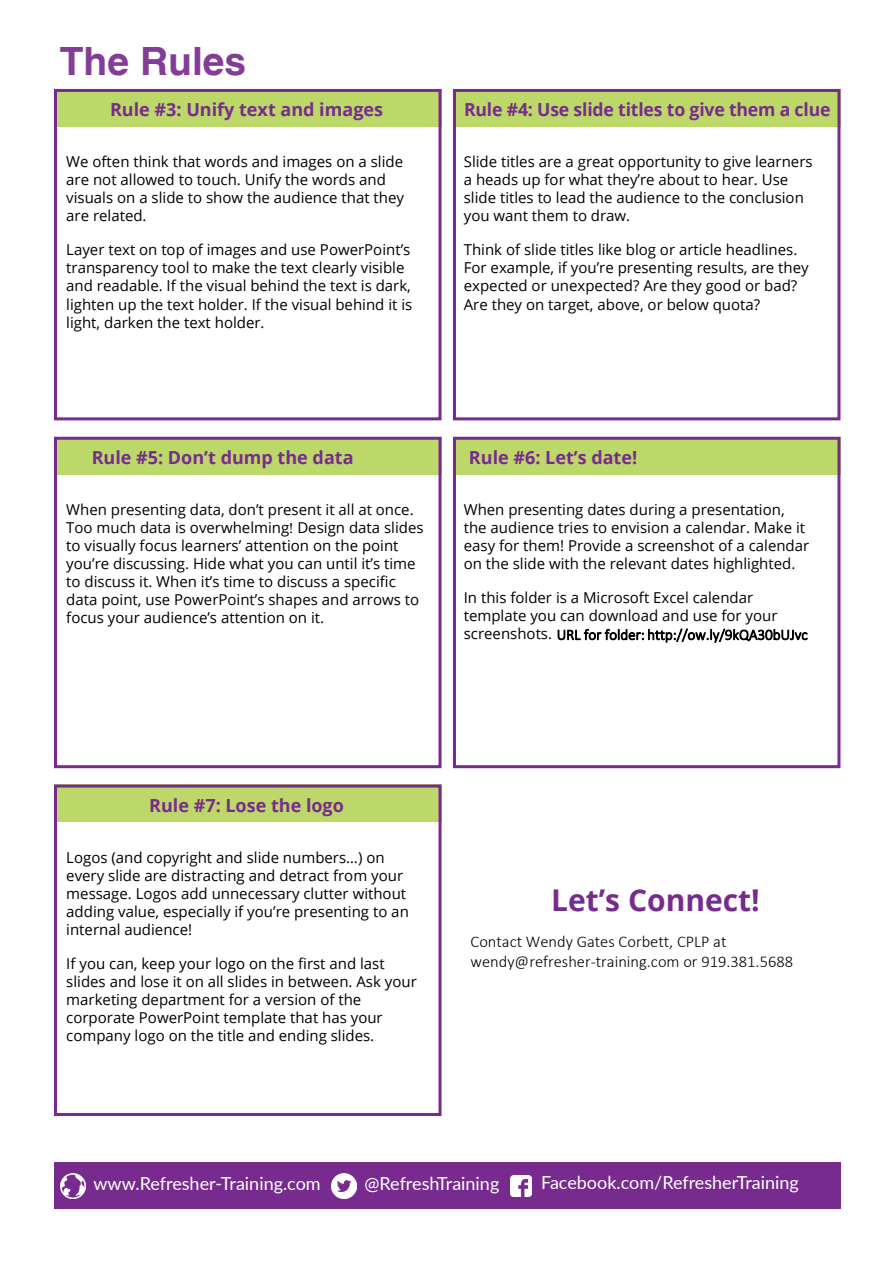
<style>
.page{position:relative;width:893px;height:1263px;background:#fff}
.page>*{position:absolute;margin:0;border:0;box-sizing:border-box;transform-origin:0 0}
.t1{font:700 39px "Helvetica LT";color:#843d97}
._2nd_line_Paragraph{font:700 30px "Open Sans";color:#782b8e}
._2nd_line_Paragraph-2{font:700 18px "Open Sans";color:#782b8e}
.t2{font:18px "Lato";color:#fff}
._2nd_line_Paragraph-3{font:300 16.5px/19.6px "Calibri";color:#000}
._2nd_line_Paragraph-4{font:15px/18px "Open Sans";color:#000}
.s1{font-family:"Minion Pro"}
.s2{font-family:"Calibri";font-weight:300}
</style>
<div class="page">
<div style="left:54px;top:1162px;width:786px;height:47px;background:#782b8e"></div>
<img style="left:332px;top:1173px;width:25px;height:25px">
<img style="left:510px;top:1175px;width:22px;height:22px">
<div style="left:453px;top:89px;width:387px;height:38px;background:#bbd868"></div>
<div style="left:453px;top:437px;width:387px;height:37px;background:#bbd868"></div>
<div style="left:54px;top:89px;width:387px;height:38px;background:#bbd868"></div>
<div style="left:54px;top:437px;width:387px;height:37px;background:#bbd868"></div>
<div style="left:54px;top:784px;width:387px;height:38px;background:#bbd868"></div>
<div style="left:453px;top:89px;width:387px;height:331px;border:3px solid #782b8e"></div>
<div style="left:453px;top:437px;width:387px;height:331px;border:3px solid #782b8e"></div>
<div style="left:54px;top:89px;width:387px;height:331px;border:3px solid #782b8e"></div>
<div style="left:54px;top:437px;width:387px;height:331px;border:3px solid #782b8e"></div>
<div style="left:54px;top:784px;width:387px;height:332px;border:3px solid #782b8e"></div>
<img style="left:61px;top:1173px;width:25px;height:25px">
<p class="t1" style="left:60px;top:37px;width:188px">The Rules</p>
<p class="_2nd_line_Paragraph-2" style="left:110px;top:97px;width:274px">Rule #3: Unify text and images</p>
<p class="_2nd_line_Paragraph-4" style="left:66px;top:152px;width:339px">We often think that words and images on a slide are not allowed to touch. Unify the words and visuals on a slide to show the audience that they are related.</p>
<p class="_2nd_line_Paragraph-4" style="left:66px;top:241px;width:347px">Layer text on top of images and use PowerPoint’s transparency tool to make the text clearly visible and readable. If the visual behind the text is dark, lighten up the text holder. If the visual behind it is light, darken the text holder.</p>
<p class="_2nd_line_Paragraph-2" style="left:464px;top:97px;width:368px">Rule #4: Use slide titles to give them a clue</p>
<p class="_2nd_line_Paragraph-4" style="left:464px;top:152px;width:350px">Slide titles are a great opportunity to give learners a heads up for what they’re about to hear. Use slide titles to lead the audience to the conclusion you want them to draw.</p>
<p class="_2nd_line_Paragraph-4" style="left:464px;top:241px;width:346px">Think of slide titles like blog or article headlines.<br>For example, if you’re presenting results, are they expected or unexpected? Are they good or bad?<br>Are they on target, above, or below quota?</p>
<p class="_2nd_line_Paragraph-2" style="left:92px;top:445px;width:263px">Rule #5: Don’t dump the data</p>
<p class="_2nd_line_Paragraph-4" style="left:66px;top:500px;width:359px">When presenting data, don’t present it all at once.<br>Too much data is overwhelming<span class="s1">!</span> Design data slides to visually focus learners’ attention on the point you’re discussing. Hide what you can until it’s time to discuss it. When it’s time to discuss a specific data point, use PowerPoint’s shapes and arrows to focus your audience’s attention on it.</p>
<p class="_2nd_line_Paragraph-2" style="left:469px;top:445px;width:170px">Rule #6: Let’s date!</p>
<p class="_2nd_line_Paragraph-4" style="left:464px;top:500px;width:347px">When presenting dates during a presentation, the audience tries to envision a calendar. Make it easy for them! Provide a screenshot of a calendar on the slide with the relevant dates highlighted.</p>
<p class="_2nd_line_Paragraph-4" style="left:464px;top:588px;width:345px">In this folder is a Microsoft Excel calendar template you can download and use for your screenshots. <span class="s2">URL for folder: http://ow.ly/9kQA30bUJvc</span></p>
<p class="_2nd_line_Paragraph-2" style="left:149px;top:792px;width:196px">Rule #7: Lose the logo</p>
<p class="_2nd_line_Paragraph-4" style="left:66px;top:848px;width:344px">Logos (and copyright and slide numbers…) on every slide are distracting and detract from your message. Logos add unnecessary clutter without adding value, especially if you’re presenting to an internal audience!</p>
<p class="_2nd_line_Paragraph-4" style="left:66px;top:954px;width:352px">If you can, keep your logo on the first and last slides and lose it on all slides in between. Ask your marketing department for a version of the corporate PowerPoint template that has your company logo on the title and ending slides.</p>
<p class="_2nd_line_Paragraph" style="left:551px;top:879px;width:210px">Let’s Connect!</p>
<p class="_2nd_line_Paragraph-3" style="left:470px;top:932px;width:324px">Contact Wendy Gates Corbett, CPLP at wendy@refresher-training.com or 919.381.5688</p>
<p class="t2" style="left:93px;top:1170px;width:229px">www.Refresher-Training.com</p>
<p class="t2" style="left:364px;top:1170px;width:136px">@RefreshTraining</p>
<p class="t2" style="left:541px;top:1170px;width:259px">Facebook.com/RefresherTraining</p>
</div>
